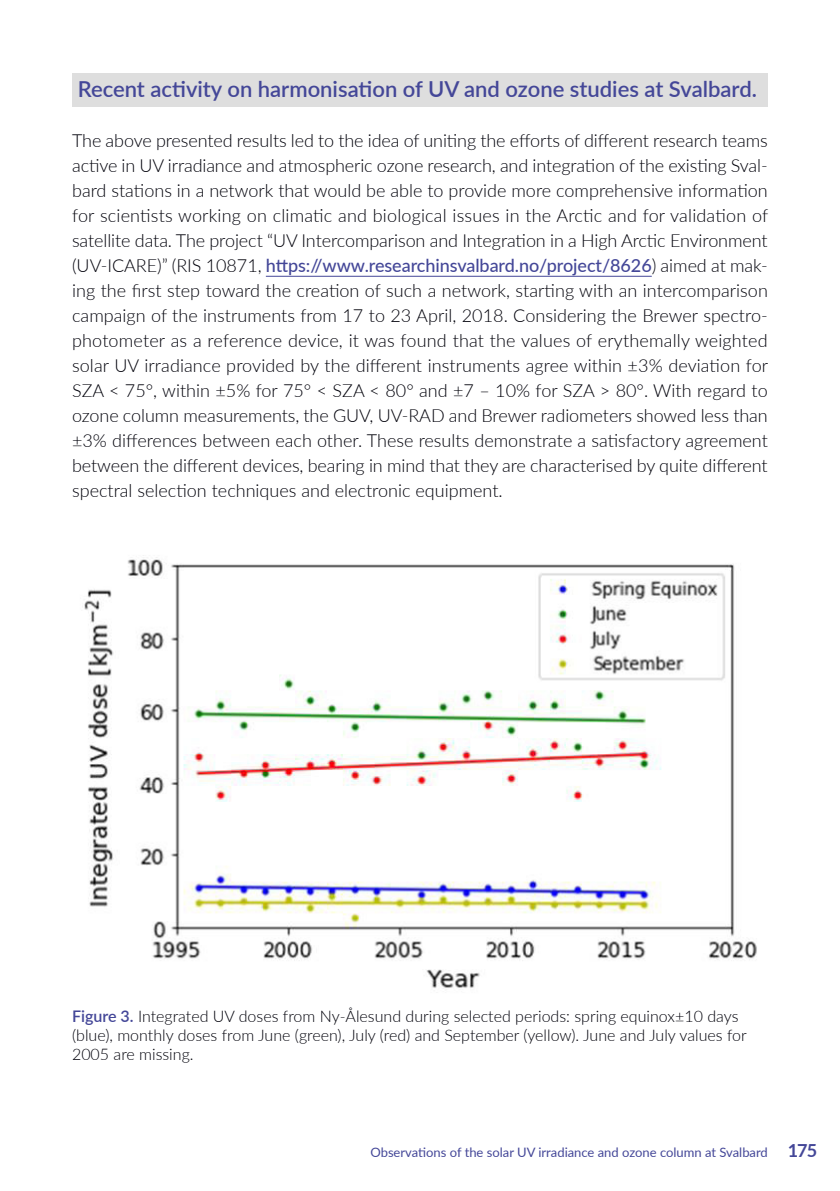
<style>
.page{position:relative;width:840px;height:1191px;background:#fff}
.page>*{position:absolute;margin:0;border:0;box-sizing:border-box;transform-origin:0 0}
.t1{font:600 22px "Lato";color:#444798}
.t2{font:300 18px/25px "Lato";color:#00000a;text-align:justify}
.t3{font:300 16px/19px "Lato";color:#00000a}
.t4{font:13px "Lato";color:#444798}
.s1{font-weight:500;color:#444798}
.s2{font-weight:600;color:#444798}
.s3{font-weight:700;font-size:18px}
</style>
<div class="page">
<div style="left:72px;top:74px;width:695px;height:33px;background:#dedede"></div>
<hr style="left:266px;top:276px;width:385px;height:1px;background:#444798">
<img style="left:84px;top:555px;width:673px;height:433px">
<p class="t1" style="left:78px;top:73px;width:680px">Recent activity on harmonisation of UV and ozone studies at Svalbard.</p>
<p class="t2" style="left:72px;top:127px;width:697px">The above presented results led to the idea of uniting the efforts of different research teams active in UV irradiance and atmospheric ozone research, and integration of the existing Sval&shy;bard stations in a network that would be able to provide more comprehensive information for scientists working on climatic and biological issues in the Arctic and for validation of satellite data. The project “UV Intercomparison and Integration in a High Arctic Environment (UV-ICARE)” (RIS 10871, <span class="s1">https://www.researchinsvalbard.no/project/8626</span>) aimed at mak&shy;ing the first step toward the creation of such a network, starting with an intercomparison campaign of the instruments from 17 to 23 April, 2018. Considering the Brewer spectro&shy;photometer as a reference device, it was found that the values of erythemally weighted solar UV irradiance provided by the different instruments agree within ±3% deviation for SZA &lt; 75°, within ±5% for 75° &lt; SZA &lt; 80° and ±7 – 10% for SZA &gt; 80°. With regard to ozone column measurements, the GUV, UV-RAD and Brewer radiometers showed less than ±3% differences between each other. These results demonstrate a satisfactory agreement between the different devices, bearing in mind that they are characterised by quite different spectral selection techniques and electronic equipment.</p>
<p class="t3" style="left:72px;top:1006px;width:675px"><span class="s2">Figure 3.</span> Integrated UV doses from Ny-Ålesund during selected periods: spring equinox±10 days (blue), monthly doses from June (green), July (red) and September (yellow). June and July values for<br>2005 are missing.</p>
<p class="t4" style="left:370px;top:1142px;width:448px">Observations of the solar UV irradiance and ozone column at Svalbard <span class="s3">175</span></p>
</div>
